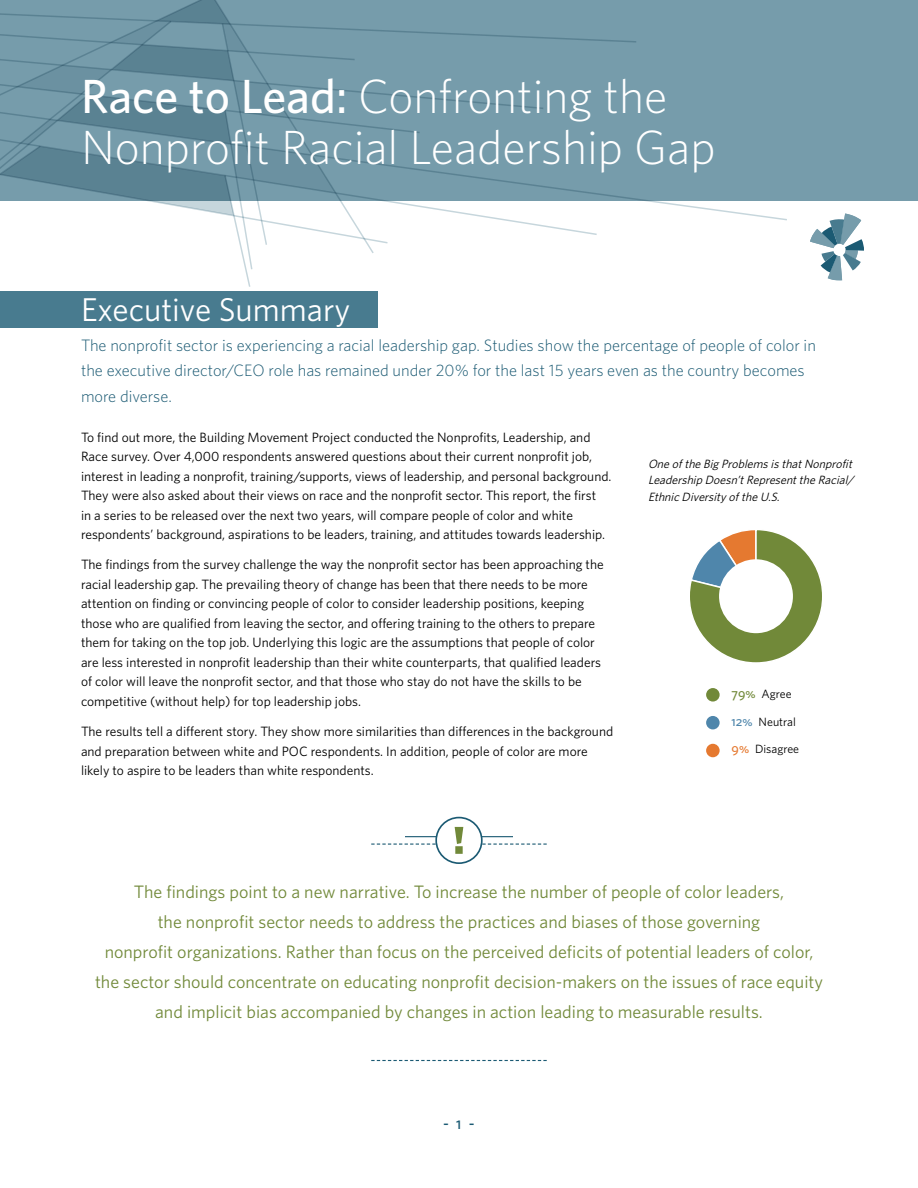
<style>
.page{position:relative;width:918px;height:1188px;background:#fff}
.page>*{position:absolute;margin:0;border:0;box-sizing:border-box;transform-origin:0 0}
.t1{font:300 48px/51px "Whitney";color:#fff}
.t2{font:33px "Whitney";color:#fff}
.t3{font:18px/30px "Whitney";color:#718939;text-align:center}
.t4{font:300 16.5px/25.5px "Whitney";color:#1b5a73}
.t5{font:16.5px "Whitney Medium SC";color:#1b5a73}
.t6{font:13.5px/19.5px "Whitney";color:#000}
.t7{font:italic 12px/16.5px "Whitney";color:#000}
.t8{font:12px "Whitney";color:#000}
.s1{font-weight:500}
.s2{font-family:"Whitney Medium SC";font-size:13.5px;color:#718939}
.s3{font-family:"Whitney Medium SC";font-size:13.5px;color:#4f86ab}
.s4{font-family:"Whitney Medium SC";font-size:13.5px;color:#e57930}
</style>
<div class="page">
<div style="left:0;top:292px;width:378px;height:36px;background:#487b8f"></div>
<div style="left:0;top:0;width:918px;height:201px;background:#769cab"></div>
<svg style="left:0;top:0;width:638px;height:287px"></svg>
<svg style="left:810px;top:214px;width:54px;height:67px"></svg>
<svg style="left:371px;top:1060px;width:176px;height:1px"></svg>
<svg style="left:436px;top:818px;width:46px;height:45px"></svg>
<div style="left:435px;top:817px;width:48px;height:47px;border:2px solid #1b5a73;border-radius:50%"></div>
<svg style="left:371px;top:827px;width:176px;height:27px"></svg>
<div style="left:706px;top:688px;width:14px;height:14px;background:#718939;border-radius:50%"></div>
<div style="left:706px;top:716px;width:14px;height:13px;background:#4f86ab;border-radius:50%"></div>
<div style="left:706px;top:744px;width:14px;height:13px;background:#e57930;border-radius:50%"></div>
<svg style="left:690px;top:530px;width:132px;height:133px"></svg>
<div style="left:719px;top:559px;width:74px;height:74px;background:#fff;border-radius:50%"></div>
<p class="t1" style="left:81px;top:70px;width:636px"><span class="s1">Race to Lead:</span> Confronting the<br>Nonprofit Racial Leadership Gap</p>
<p class="t2" style="left:81px;top:290px;width:271px">Executive Summary</p>
<p class="t4" style="left:81px;top:332px;width:736px">The nonprofit sector is experiencing a racial leadership gap. Studies show the percentage of people of color in the executive director/CEO role has remained under 20% for the last 15 years even as the country becomes more diverse.</p>
<p class="t6" style="left:81px;top:427px;width:532px">To find out more, the Building Movement Project conducted the Nonprofits, Leadership, and Race survey. Over 4,000 respondents answered questions about their current nonprofit job, interest in leading a nonprofit, training/supports, views of leadership, and personal background.<br>They were also asked about their views on race and the nonprofit sector. This report, the first<br>in a series to be released over the next two years, will compare people of color and white respondents’ background, aspirations to be leaders, training, and attitudes towards leadership.</p>
<p class="t6" style="left:81px;top:555px;width:524px">The findings from the survey challenge the way the nonprofit sector has been approaching the racial leadership gap. The prevailing theory of change has been that there needs to be more attention on finding or convincing people of color to consider leadership positions, keeping those who are qualified from leaving the sector, and offering training to the others to prepare them for taking on the top job. Underlying this logic are the assumptions that people of color are less interested in nonprofit leadership than their white counterparts, that qualified leaders of color will leave the nonprofit sector, and that those who stay do not have the skills to be competitive (without help) for top leadership jobs.</p>
<p class="t6" style="left:81px;top:722px;width:534px">The results tell a different story. They show more similarities than differences in the background and preparation between white and POC respondents. In addition, people of color are more likely to aspire to be leaders than white respondents.</p>
<p class="t7" style="left:648px;top:455px;width:209px">One ofthe Big ProblemsisthatNonprofit<br>Leadership Doesn’tRepresentthe Racial/<br>EthnicDiversityofthe U.S.</p>
<p class="t8" style="left:732px;top:686px;width:61px"><span class="s2">79%</span> Agree</p>
<p class="t8" style="left:732px;top:714px;width:66px"><span class="s3">12%</span> Neutral</p>
<p class="t8" style="left:732px;top:742px;width:69px"><span class="s4">9%</span> Disagree</p>
<p class="t3" style="left:95px;top:876px;width:729px">The findings point to a new narrative. To increase the number of people of color leaders,<br>the nonprofit sector needs to address the practices and biases of those governing<br>nonprofit organizations. Rather than focus on the perceived deficits of potential leaders of color, the sector should concentrate on educating nonprofit decision-makers on the issues of race equity and implicit bias accompanied by changes in action leading to measurable results.</p>
<p class="t5" style="left:443px;top:1113px;width:33px">- 1 -</p>
</div>
